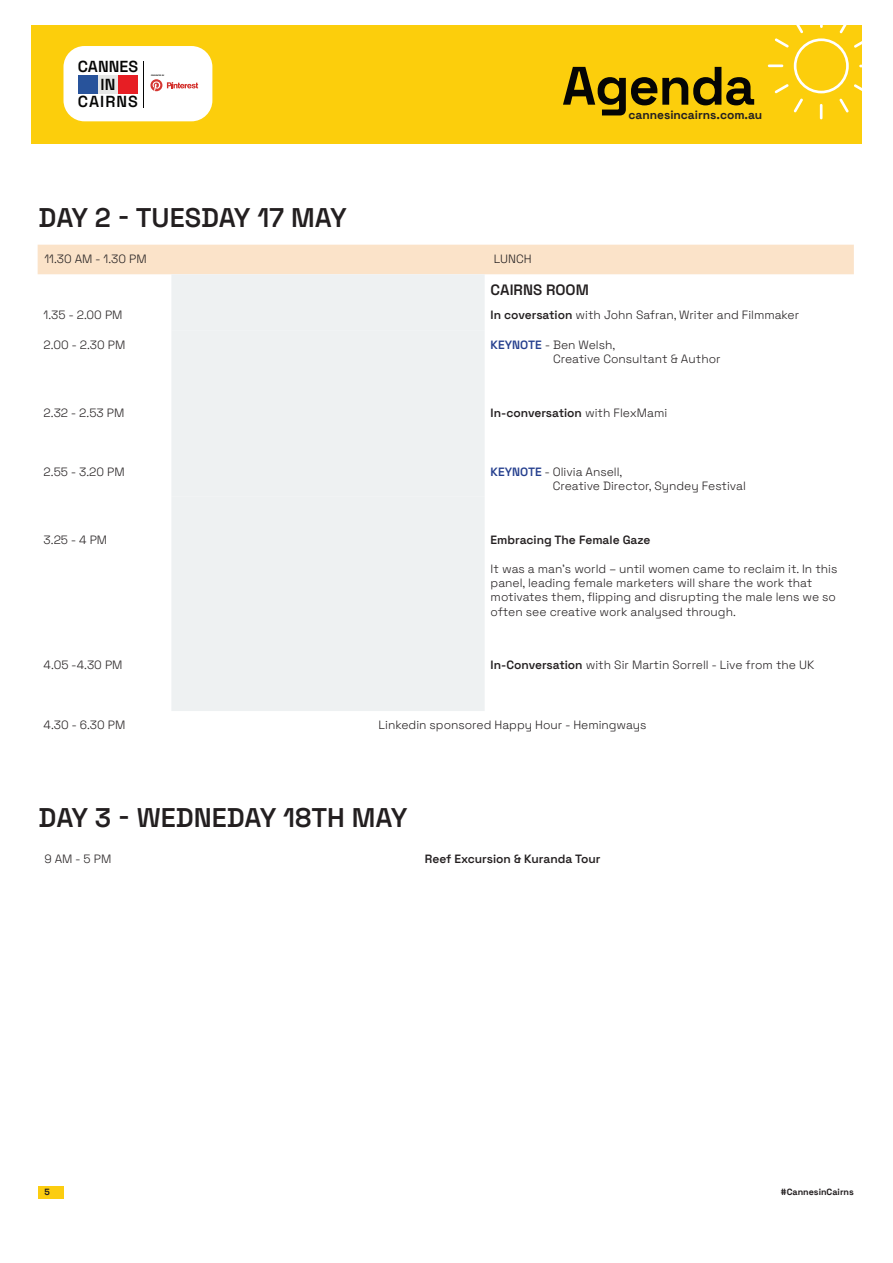
<style>
.page{position:relative;width:893px;height:1263px;background:#fff}
.page>*{position:absolute;margin:0;border:0;box-sizing:border-box;transform-origin:0 0}
.t1{font:700 54px "Space Grotesk";letter-spacing:-.02em;color:#050504}
.t2{font:600 27px "Space Grotesk";color:#231f20}
.t3{font:600 16.05px/17.5px "Space Grotesk";letter-spacing:.065em;color:#050504;text-align:center}
.t4{font:600 16.05px "Space Grotesk";color:#050504}
.t5{font:600 15px "Space Grotesk";color:#231f20}
.t6{font:300 12px/14.4px "Space Grotesk";color:#231f20}
.t7{font:600 12px "Space Grotesk";color:#231f20}
.t8{font:700 12px "Space Grotesk";color:#231f20}
.t9{font:700 9px "Space Grotesk";color:#231f20}
.t10{font:700 1.95px "Space Grotesk";color:#050504}
.s1{font-weight:600}
.s2{font-weight:600;color:#253f8e}
.s3{font-weight:300}
</style>
<div class="page">
<div style="left:31px;top:26px;width:831px;height:118px;background:#fcce0c"></div>
<hr style="left:768px;top:64px;width:15px;height:3px;background:#fff">
<svg style="left:775px;top:25px;width:87px;height:94px"></svg>
<div style="left:63px;top:46px;width:149px;height:75px;background:#fff;border-radius:21px"></div>
<div style="left:79px;top:75px;width:19px;height:18px;background:#28539b"></div>
<div style="left:98px;top:75px;width:20px;height:18px;background:#e6e7e6"></div>
<div style="left:118px;top:75px;width:19px;height:18px;background:#e71e24"></div>
<svg style="left:150px;top:79px;width:48px;height:12px"></svg>
<hr style="left:144px;top:61px;width:1px;height:46px;background:#050504">
<div style="left:38px;top:1186px;width:26px;height:13px;background:#fccd10"></div>
<div style="left:38px;top:245px;width:816px;height:29px;background:#fbe3c9"></div>
<div style="left:171px;top:274px;width:314px;height:57px;background:#eef1f2"></div>
<div style="left:171px;top:331px;width:314px;height:380px;background:#eef1f2"></div>
<h3 class="t4" style="left:78px;top:55px;width:62px">CANNES</h3>
<h3 class="t3" style="left:78px;top:74px;width:62px">IN<br>CAIRNS</h3>
<p class="t10" style="left:151px;top:74px;width:15px">PRESENTED BY</p>
<p class="t2" style="left:39px;top:198px;width:310px">DAY 2 - TUESDAY 17 MAY</p>
<h1 class="t1" style="left:562px;top:46px;width:195px">Agenda</h1>
<p class="t8" style="left:628px;top:106px;width:136px">cannesincairns.com.au</p>
<p class="t6" style="left:44px;top:251px;width:104px">11.30 AM - 1.30 PM</p>
<p class="t6" style="left:494px;top:251px;width:39px">LUNCH</p>
<p class="t5" style="left:491px;top:279px;width:100px">CAIRNS ROOM</p>
<p class="t6" style="left:44px;top:307px;width:80px">1.35 - 2.00 PM</p>
<p class="t6" style="left:491px;top:307px;width:310px"><span class="s1">In coversation</span> with John Safran, Writer and Filmmaker</p>
<p class="t6" style="left:44px;top:336px;width:83px">2.00 - 2.30 PM</p>
<p class="t6" style="left:553px;top:336px;width:169px;text-indent:-62px"><span class="s2">KEYNOTE</span> - Ben Welsh,<br>Creative Consultant &amp; Author</p>
<p class="t6" style="left:44px;top:404px;width:82px">2.32 - 2.53 PM</p>
<p class="t7" style="left:491px;top:403px;width:178px">In-conversation <span class="s3">with FlexMami</span></p>
<p class="t6" style="left:44px;top:464px;width:83px">2.55 - 3.20 PM</p>
<p class="t6" style="left:553px;top:464px;width:195px;text-indent:-62px"><span class="s2">KEYNOTE</span> - Olivia Ansell,<br>Creative Director, Syndey Festival</p>
<p class="t6" style="left:44px;top:532px;width:65px">3.25 - 4 PM</p>
<p class="t7" style="left:491px;top:531px;width:161px">Embracing The Female Gaze</p>
<p class="t6" style="left:491px;top:561px;width:348px">It was a man’s world – until women came to reclaim it. In this panel, leading female marketers will share the work that motivates them, flipping and disrupting the male lens we so often see creative work analysed through.</p>
<p class="t6" style="left:44px;top:657px;width:80px">4.05 -4.30 PM</p>
<p class="t6" style="left:491px;top:657px;width:325px"><span class="s1">In-Conversation</span> with Sir Martin Sorrell - Live from the UK</p>
<p class="t6" style="left:44px;top:717px;width:83px">4.30 - 6.30 PM</p>
<p class="t6" style="left:379px;top:717px;width:269px">Linkedin sponsored Happy Hour - Hemingways</p>
<p class="t2" style="left:39px;top:798px;width:370px">DAY 3 - WEDNEDAY 18TH MAY</p>
<p class="t6" style="left:44px;top:851px;width:68px">9 AM - 5 PM</p>
<p class="t7" style="left:425px;top:850px;width:177px">Reef Excursion &amp; Kuranda Tour</p>
<p class="t9" style="left:45px;top:1185px;width:7px">5</p>
<p class="t9" style="left:781px;top:1185px;width:74px">#CannesinCairns</p>
</div>
